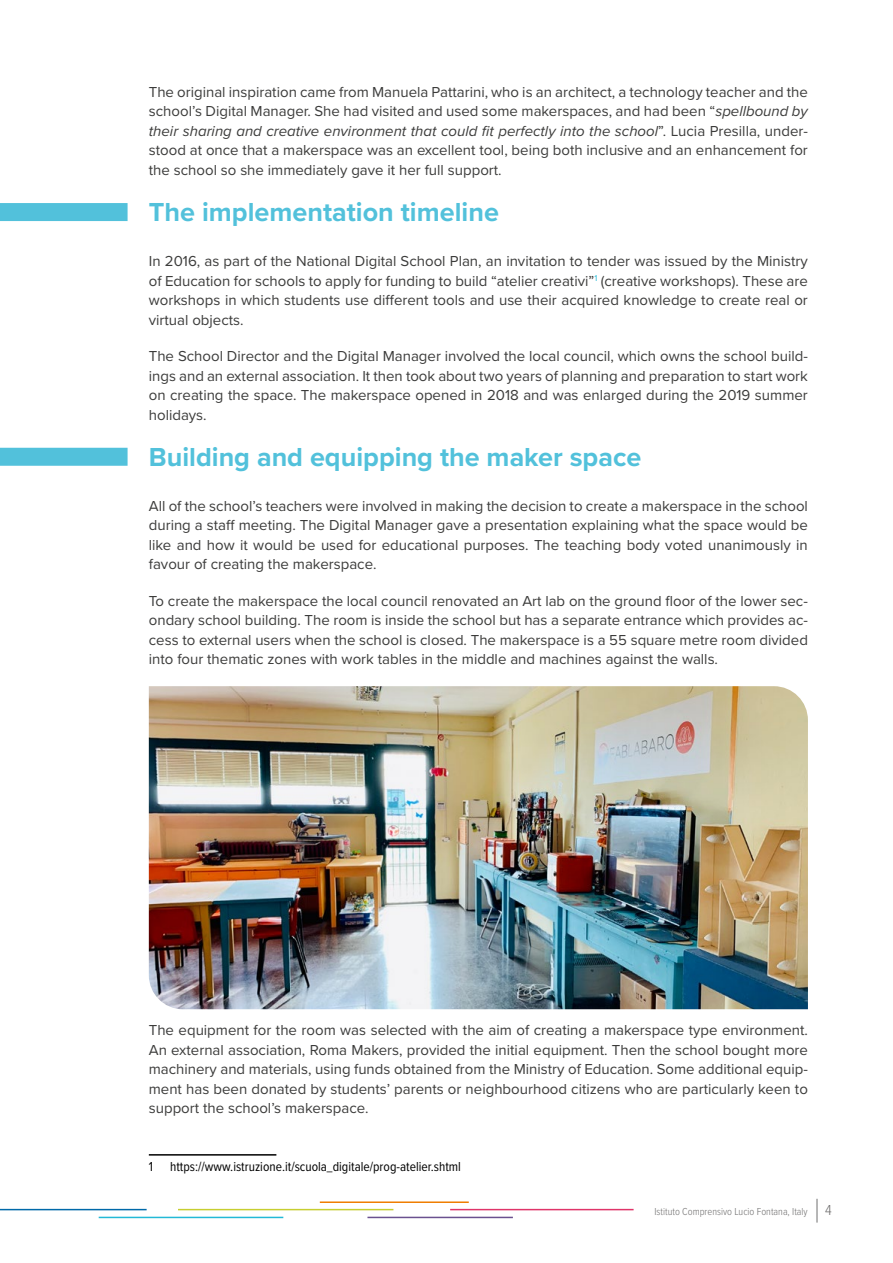
<style>
.page{position:relative;width:893px;height:1263px;background:#fff}
.page>*{position:absolute;margin:0;border:0;box-sizing:border-box;transform-origin:0 0}
.H2-P2{font:700 27px "Proxima Nova";color:#52c1db}
.t1{font:15px/19.5px "Proxima Nova";color:#3c3c3b;text-align:justify}
.Footnotes{font:13.5px "Proxima Nova Cond";color:#000}
.t2{font:300 10.5px "Proxima Nova Cond";color:#706f6f}
.s1{font-style:italic}
.s2{font-size:15px}
</style>
<div class="page">
<svg style="left:817px;top:1199px;width:1px;height:23px"></svg>
<hr style="left:0;top:1209px;width:147px;height:1px;background:#0069a9">
<hr style="left:99px;top:1217px;width:184px;height:1px;background:#23b9d6">
<hr style="left:178px;top:1209px;width:215px;height:1px;background:#c7ce31">
<hr style="left:320px;top:1201px;width:149px;height:2px;background:#ef7d00">
<hr style="left:450px;top:1209px;width:184px;height:1px;background:#e03469">
<hr style="left:367px;top:1217px;width:146px;height:1px;background:#6a518f">
<div style="left:0;top:203px;width:128px;height:18px;background:#52c1db"></div>
<div style="left:0;top:448px;width:128px;height:18px;background:#52c1db"></div>
<img style="left:149px;top:686px;width:659px;height:323px">
<hr style="left:149px;top:1154px;width:127px;height:1px;background:#000">
<p class="t1" style="left:149px;top:81px;width:661px">The original inspiration came from Manuela Pattarini, who is an architect, a technology teacher and the school’s Digital Manager. She had visited and used some makerspaces, and had been “<span class="s1">spellbound by their sharing and creative environment that could fit perfectly into the school</span>”. Lucia Presilla, under&shy;stood at once that a makerspace was an excellent tool, being both inclusive and an enhancement for the school so she immediately gave it her full support.</p>
<p class="H2-P2" style="left:149px;top:192px;width:352px">The implementation timeline</p>
<p class="t1" style="left:149px;top:251px;width:661px">In 2016, as part of the National Digital School Plan, an invitation to tender was issued by the Ministry of Education for schools to apply for funding to build “atelier creativi”<sup>1</sup> (creative workshops). These are workshops in which students use different tools and use their acquired knowledge to create real or virtual objects.</p>
<p class="t1" style="left:149px;top:346px;width:661px">The School Director and the Digital Manager involved the local council, which owns the school build&shy;ings and an external association. It then took about two years of planning and preparation to start work on creating the space. The makerspace opened in 2018 and was enlarged during the 2019 summer holidays.</p>
<p class="H2-P2" style="left:149px;top:437px;width:494px">Building and equipping the maker space</p>
<p class="t1" style="left:149px;top:495px;width:661px">All of the school’s teachers were involved in making the decision to create a makerspace in the school during a staff meeting. The Digital Manager gave a presentation explaining what the space would be like and how it would be used for educational purposes. The teaching body voted unanimously in favour of creating the makerspace.</p>
<p class="t1" style="left:149px;top:590px;width:661px">To create the makerspace the local council renovated an Art lab on the ground floor of the lower sec&shy;ondary school building. The room is inside the school but has a separate entrance which provides ac&shy;cess to external users when the school is closed. The makerspace is a 55 square metre room divided into four thematic zones with work tables in the middle and machines against the walls.</p>
<p class="t1" style="left:149px;top:1020px;width:661px">The equipment for the room was selected with the aim of creating a makerspace type environment.<br>An external association, Roma Makers, provided the initial equipment. Then the school bought more machinery and materials, using funds obtained from the Ministry of Education. Some additional equip&shy;ment has been donated by students’ parents or neighbourhood citizens who are particularly keen to support the school’s makerspace.</p>
<p class="Footnotes" style="left:149px;top:1157px;width:6px">1</p>
<p class="Footnotes" style="left:170px;top:1157px;width:292px">https://www.istruzione.it/scuola_digitale/prog-atelier.shtml</p>
<p class="t2" style="left:654px;top:1203px;width:179px">Istituto Comprensivo Lucio Fontana, Italy <span class="s2">4</span></p>
</div>
